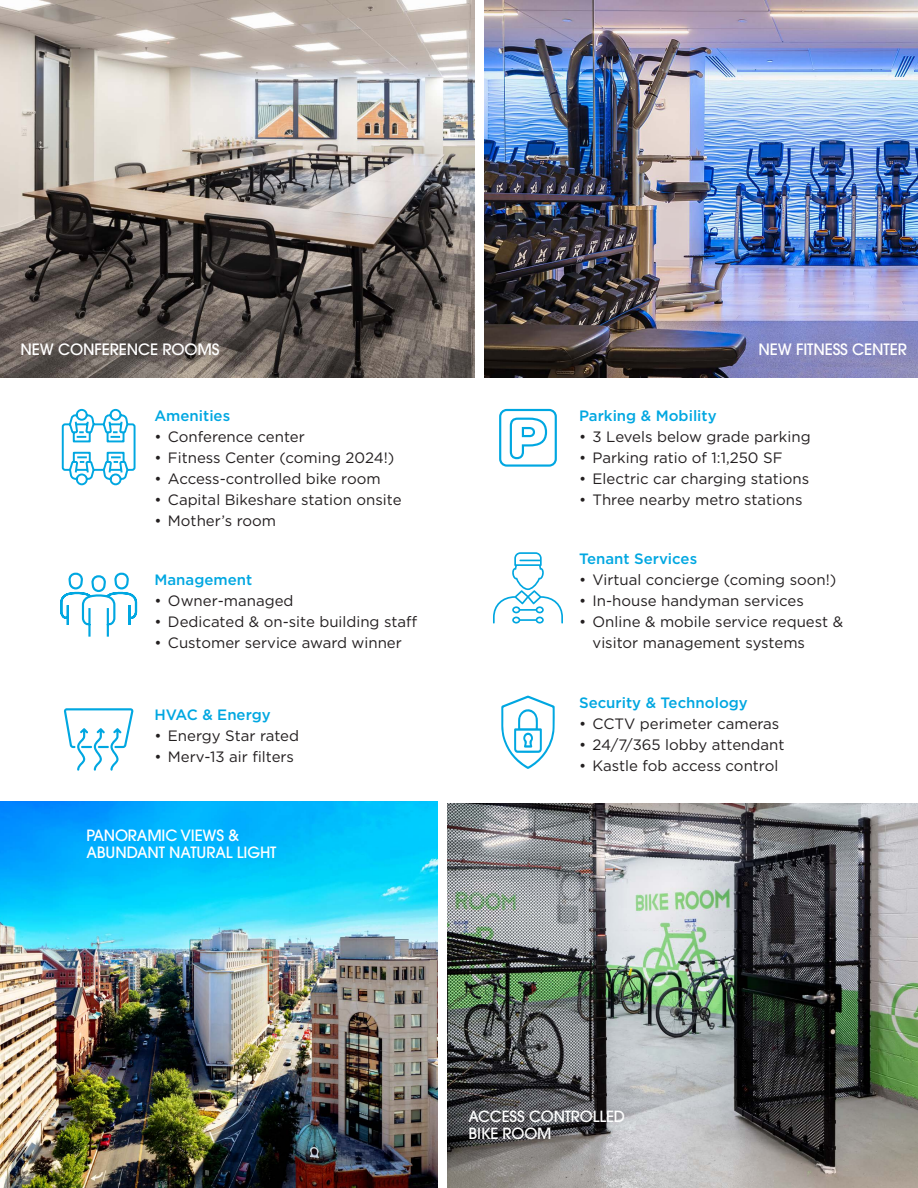
<style>
.page{position:relative;width:918px;height:1188px;background:#fff}
.page>*{position:absolute;margin:0;border:0;box-sizing:border-box;transform-origin:0 0}
.t1{font:500 15.6px "ITC Avant Garde Pro";letter-spacing:-.01em;color:#fff}
.t2{font:500 15.45px/16.8px "ITC Avant Garde Pro";letter-spacing:-.01em;color:#fff}
.t3{font:500 15.3px/16.8px "ITC Avant Garde Pro";letter-spacing:-.01em;color:#fff}
.t4{font:15px/21px "Gotham";color:#231f20}
.t5{font:500 15px "Gotham";color:#00a7e1}
</style>
<div class="page">
<img style="left:0;top:802px;width:437px;height:386px">
<img style="left:447px;top:803px;width:471px;height:385px">
<img style="left:0;top:0;width:475px;height:378px">
<svg style="left:64px;top:708px;width:70px;height:63px"></svg>
<svg style="left:60px;top:572px;width:78px;height:65px"></svg>
<svg style="left:509px;top:417px;width:39px;height:43px"></svg>
<div style="left:499px;top:409px;width:58px;height:58px;border:2px solid #00a7e1;border-radius:7px"></div>
<svg style="left:61px;top:408px;width:75px;height:78px"></svg>
<img style="left:485px;top:0;width:433px;height:378px">
<svg style="left:501px;top:696px;width:54px;height:73px"></svg>
<svg style="left:493px;top:552px;width:70px;height:72px"></svg>
<p class="t1" style="left:20px;top:339px;width:201px">NEW CONFERENCE ROOMS</p>
<p class="t5" style="left:154px;top:406px;width:77px">Amenities</p>
<p class="t4" style="left:154px;top:426px;width:152px">• Conference center</p>
<p class="t4" style="left:154px;top:447px;width:241px">• Fitness Center (coming 2024!)</p>
<p class="t4" style="left:154px;top:468px;width:228px">• Access-controlled bike room</p>
<p class="t4" style="left:154px;top:489px;width:249px">• Capital Bikeshare station onsite</p>
<p class="t4" style="left:154px;top:510px;width:123px">• Mother’s room</p>
<p class="t5" style="left:154px;top:570px;width:99px">Management</p>
<p class="t4" style="left:154px;top:590px;width:141px">• Owner-managed</p>
<p class="t4" style="left:154px;top:611px;width:264px">• Dedicated &amp; on-site building staff</p>
<p class="t4" style="left:154px;top:632px;width:249px">• Customer service award winner</p>
<p class="t5" style="left:154px;top:705px;width:118px">HVAC &amp; Energy</p>
<p class="t4" style="left:154px;top:725px;width:146px">• Energy Star rated</p>
<p class="t4" style="left:154px;top:746px;width:141px">• Merv-13 air filters</p>
<p class="t2" style="left:86px;top:827px;width:192px">PANORAMIC VIEWS &amp;<br>ABUNDANT NATURAL LIGHT</p>
<p class="t1" style="left:758px;top:339px;width:150px">NEW FITNESS CENTER</p>
<p class="t5" style="left:579px;top:406px;width:139px">Parking &amp; Mobility</p>
<p class="t4" style="left:579px;top:426px;width:233px">• 3 Levels below grade parking</p>
<p class="t4" style="left:579px;top:447px;width:205px">• Parking ratio of 1:1,250 SF</p>
<p class="t4" style="left:579px;top:468px;width:232px">• Electric car charging stations</p>
<p class="t4" style="left:579px;top:489px;width:225px">• Three nearby metro stations</p>
<p class="t5" style="left:579px;top:549px;width:120px">Tenant Services</p>
<p class="t4" style="left:579px;top:569px;width:259px">• Virtual concierge (coming soon!)</p>
<p class="t4" style="left:579px;top:590px;width:226px">• In-house handyman services</p>
<p class="t4" style="left:593px;top:611px;width:252px;text-indent:-14px">• Online &amp; mobile service request &amp; visitor management systems</p>
<p class="t5" style="left:579px;top:693px;width:170px">Security &amp; Technology</p>
<p class="t4" style="left:579px;top:713px;width:202px">• CCTV perimeter cameras</p>
<p class="t4" style="left:579px;top:734px;width:207px">• 24/7/365 lobby attendant</p>
<p class="t4" style="left:579px;top:755px;width:201px">• Kastle fob access control</p>
<p class="t3" style="left:469px;top:1108px;width:158px">ACCESS CONTROLLED<br>BIKE ROOM</p>
</div>
